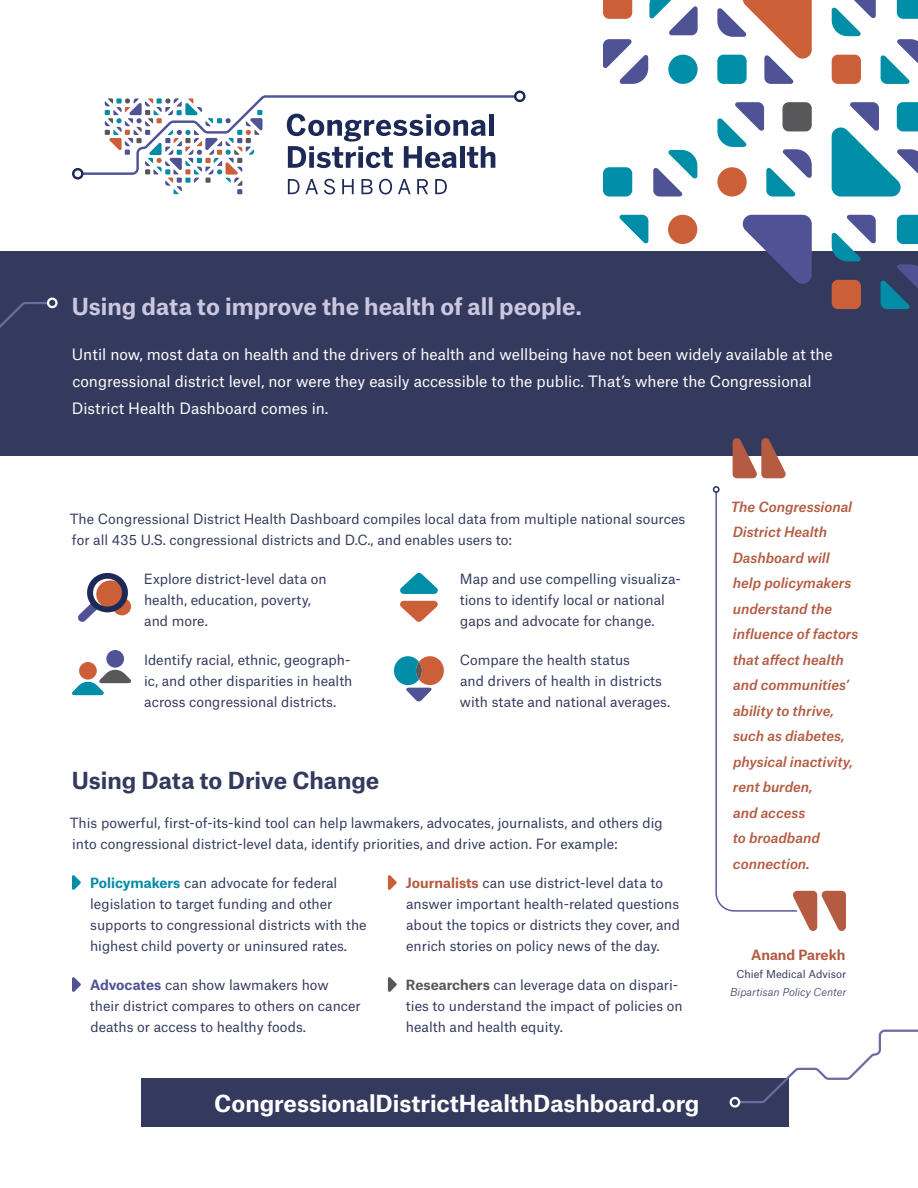
<style>
.page{position:relative;width:918px;height:1188px;background:#fff}
.page>*{position:absolute;margin:0;border:0;box-sizing:border-box;transform-origin:0 0}
.t1{font:700 22.5px "Atlas Grotesk";color:#fff}
.t2{font:700 22.5px "Atlas Grotesk";color:#cac7e0}
.t3{font:700 22.5px "Atlas Grotesk";color:#343a5d}
.t4{font:15px/27px "Atlas Grotesk";color:#fff}
.t5{font:13.5px/21px "Atlas Grotesk";color:#343a5d}
.t6{font:italic 500 13.5px/25.5px "Atlas Grotesk";color:#b45b42}
.t7{font:700 13.5px "Atlas Grotesk";color:#b45b42}
.t8{font:italic 300 10.5px "Atlas Grotesk";color:#343a5d}
.t9{font:10.5px "Atlas Grotesk";color:#343a5d}
.s1{font-weight:700;color:#008da7}
.s2{font-weight:700;color:#4f5295}
.s3{font-weight:700;color:#b45b42}
.s4{font-weight:700;color:#58585a}
</style>
<div class="page">
<div style="left:0;top:252px;width:918px;height:204px;background:#343a5d"></div>
<svg style="left:72px;top:91px;width:454px;height:103px"></svg>
<svg style="left:0;top:298px;width:58px;height:30px"></svg>
<svg style="left:733px;top:438px;width:53px;height:40px"></svg>
<svg style="left:713px;top:486px;width:133px;height:445px"></svg>
<svg style="left:740px;top:215px;width:72px;height:69px"></svg>
<div style="left:668px;top:215px;width:29px;height:29px;background:#cb5f38;border-radius:50%"></div>
<svg style="left:619px;top:215px;width:29px;height:29px"></svg>
<svg style="left:832px;top:215px;width:86px;height:94px"></svg>
<svg style="left:717px;top:102px;width:95px;height:95px"></svg>
<svg style="left:832px;top:102px;width:86px;height:95px"></svg>
<div style="left:603px;top:167px;width:29px;height:30px;background:#008da7;border-radius:6px"></div>
<svg style="left:653px;top:150px;width:44px;height:47px"></svg>
<svg style="left:717px;top:0;width:95px;height:84px"></svg>
<svg style="left:832px;top:0;width:86px;height:84px"></svg>
<svg style="left:603px;top:0;width:95px;height:84px"></svg>
<div style="left:79px;top:662px;width:18px;height:18px;background:#cb5f38;border-radius:50%"></div>
<div style="left:106px;top:650px;width:18px;height:18px;background:#4f5295;border-radius:50%"></div>
<svg style="left:72px;top:669px;width:59px;height:26px"></svg>
<svg style="left:78px;top:573px;width:52px;height:49px"></svg>
<svg style="left:400px;top:573px;width:38px;height:21px"></svg>
<svg style="left:400px;top:601px;width:38px;height:21px"></svg>
<svg style="left:394px;top:656px;width:50px;height:46px"></svg>
<svg style="left:416px;top:662px;width:6px;height:18px"></svg>
<svg style="left:72px;top:875px;width:9px;height:15px"></svg>
<svg style="left:72px;top:977px;width:9px;height:15px"></svg>
<svg style="left:388px;top:875px;width:9px;height:15px"></svg>
<svg style="left:388px;top:977px;width:9px;height:15px"></svg>
<div style="left:141px;top:1078px;width:648px;height:48px;background:#343a5d"></div>
<svg style="left:730px;top:1030px;width:188px;height:78px"></svg>
<h1 class="t2" style="left:72px;top:288px;width:512px">Using data to improve the health of all people.</h1>
<p class="t4" style="left:72px;top:339px;width:763px">Until now, most data on health and the drivers of health and wellbeing have not been widely available at the congressional district level, nor were they easily accessible to the public. That’s where the Congressional<br>District Health Dashboard comes in.</p>
<p class="t5" style="left:70px;top:507px;width:617px">The Congressional District Health Dashboard compiles local data from multiple national sources for all 435 U.S. congressional districts and D.C., and enables users to:</p>
<p class="t5" style="left:144px;top:567px;width:184px">Explore district-level data on health, education, poverty, and more.</p>
<p class="t5" style="left:144px;top:648px;width:210px">Identify racial, ethnic, geograph&shy;ic, and other disparities in health across congressional districts.</p>
<p class="t5" style="left:460px;top:567px;width:223px">Map and use compelling visualiza&shy;tions to identify local or national gaps and advocate for change.</p>
<p class="t5" style="left:460px;top:648px;width:212px">Compare the health status<br>and drivers of health in districts with state and national averages.</p>
<h1 class="t3" style="left:72px;top:762px;width:309px">Using Data to Drive Change</h1>
<p class="t5" style="left:70px;top:811px;width:594px">This powerful, first-of-its-kind tool can help lawmakers, advocates, journalists, and others dig into congressional district-level data, identify priorities, and drive action. For example:</p>
<p class="t5" style="left:90px;top:871px;width:278px"><span class="s1">Policymakers</span> can advocate for federal legislation to target funding and other supports to congressional districts with the highest child poverty or uninsured rates.</p>
<p class="t5" style="left:90px;top:973px;width:272px"><span class="s2">Advocates</span> can show lawmakers how their district compares to others on cancer deaths or access to healthy foods.</p>
<p class="t5" style="left:406px;top:871px;width:276px"><span class="s3">Journalists</span> can use district-level data to answer important health-related questions about the topics or districts they cover, and enrich stories on policy news of the day.</p>
<p class="t5" style="left:406px;top:973px;width:278px"><span class="s4">Researchers</span> can leverage data on dispari&shy;ties to understand the impact of policies on health and health equity.</p>
<h1 class="t1" style="left:214px;top:1085px;width:487px">CongressionalDistrictHealthDashboard.org</h1>
<p class="t6" style="left:731px;top:492px;width:129px">The Congressional<br>District Health<br>Dashboard will help policymakers understand the influence of factors that affect health and communities’ ability to thrive, such as diabetes, physical inactivity, rent burden,<br>and access<br>to broadband connection.</p>
<p class="t7" style="left:751px;top:944px;width:96px">Anand Parekh</p>
<p class="t9" style="left:736px;top:966px;width:111px">Chief Medical Advisor</p>
<p class="t8" style="left:730px;top:984px;width:118px">Bipartisan Policy Center</p>
</div>
